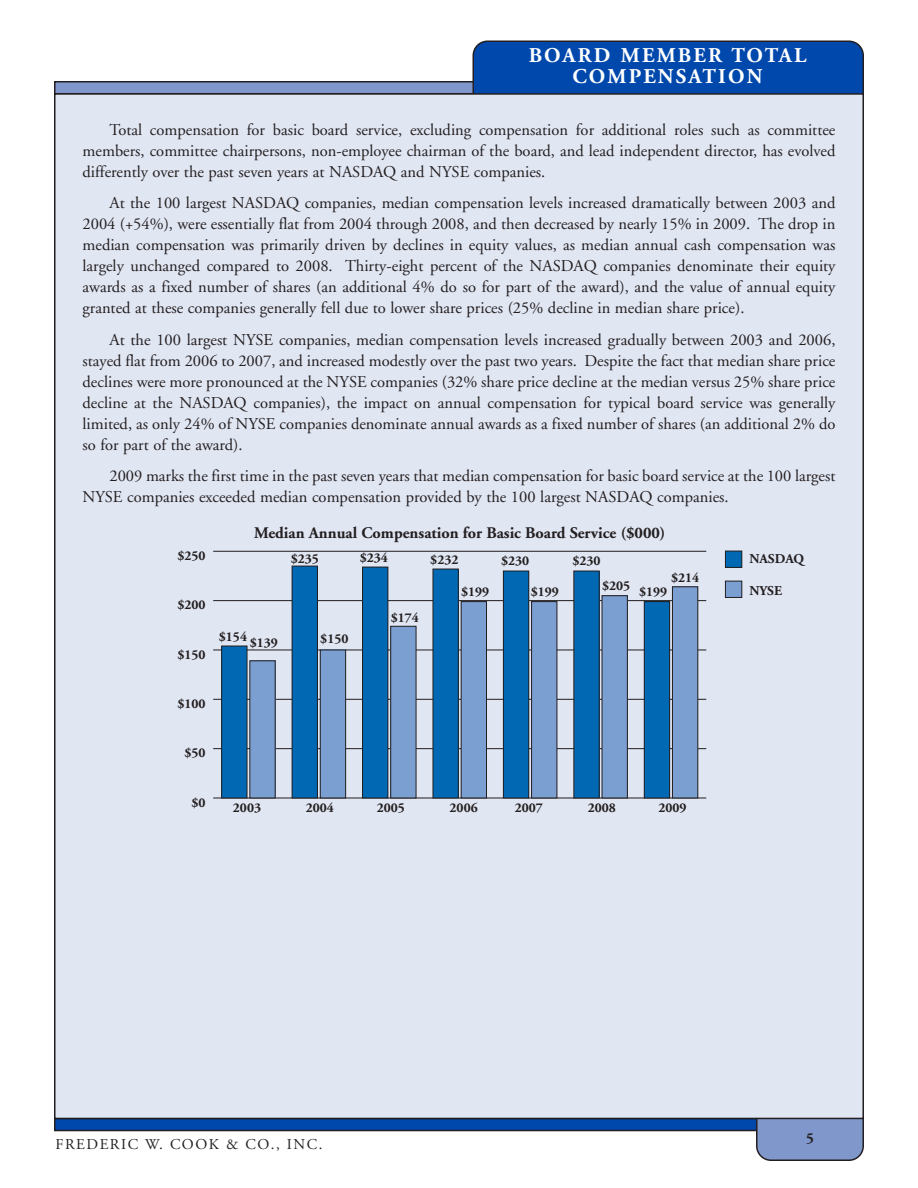
<style>
.page{position:relative;width:918px;height:1188px;background:#fff}
.page>*{position:absolute;margin:0;border:0;box-sizing:border-box;transform-origin:0 0}
.t1{font:700 21px/21px "Adobe Garamond";letter-spacing:.105em;color:#fff;text-align:center}
.t2{font:16.5px/21px "Adobe Garamond";color:#231f20;text-align:justify}
.t3{font:700 16.2px "Adobe Garamond";color:#231f20}
.t4{font:15px "Adobe Garamond";letter-spacing:.1em;color:#231f20}
.t5{font:700 15px "Adobe Garamond";color:#231f20}
.t6{font:700 13.5px "Adobe Garamond";color:#231f20}
</style>
<div class="page">
<div style="left:55px;top:82px;width:808px;height:12px;background:#7f97cb"></div>
<div style="left:54px;top:81px;width:810px;height:13px;border:2px solid #231f20"></div>
<div style="left:55px;top:1119px;width:808px;height:12px;background:#0048ac"></div>
<div style="left:54px;top:1118px;width:810px;height:13px;border:2px solid #231f20"></div>
<svg style="left:756px;top:1119px;width:108px;height:42px;background:#7b91c1"></svg>
<div style="left:472px;top:40px;width:392px;height:53px;background:#0048ac"></div>
<div style="left:55px;top:94px;width:808px;height:1024px;background:#e1e6f3"></div>
<div style="left:725px;top:551px;width:17px;height:16px;background:#0168b3"></div>
<div style="left:725px;top:551px;width:17px;height:17px;border:1px solid #231f20"></div>
<div style="left:725px;top:581px;width:17px;height:16px;background:#7c9fd2"></div>
<div style="left:725px;top:581px;width:17px;height:17px;border:1px solid #231f20"></div>
<hr style="left:213px;top:797px;width:493px;height:2px;background:#231f20">
<hr style="left:213px;top:748px;width:493px;height:1px;background:#231f20">
<hr style="left:213px;top:699px;width:493px;height:1px;background:#231f20">
<hr style="left:213px;top:649px;width:493px;height:1px;background:#231f20">
<hr style="left:213px;top:600px;width:493px;height:1px;background:#231f20">
<hr style="left:213px;top:551px;width:493px;height:1px;background:#231f20">
<div style="left:250px;top:661px;width:25px;height:137px;background:#7c9fd2"></div>
<div style="left:249px;top:660px;width:27px;height:139px;border:1px solid #231f20"></div>
<div style="left:320px;top:650px;width:26px;height:148px;background:#7c9fd2"></div>
<div style="left:320px;top:649px;width:26px;height:150px;border:1px solid #231f20"></div>
<div style="left:391px;top:626px;width:25px;height:172px;background:#7c9fd2"></div>
<div style="left:390px;top:626px;width:27px;height:173px;border:1px solid #231f20"></div>
<div style="left:461px;top:602px;width:26px;height:196px;background:#7c9fd2"></div>
<div style="left:461px;top:601px;width:26px;height:198px;border:1px solid #231f20"></div>
<div style="left:532px;top:602px;width:25px;height:196px;background:#7c9fd2"></div>
<div style="left:531px;top:601px;width:26px;height:198px;border:1px solid #231f20"></div>
<div style="left:602px;top:596px;width:25px;height:202px;background:#7c9fd2"></div>
<div style="left:602px;top:595px;width:26px;height:204px;border:1px solid #231f20"></div>
<div style="left:672px;top:587px;width:26px;height:211px;background:#7c9fd2"></div>
<div style="left:672px;top:586px;width:26px;height:213px;border:1px solid #231f20"></div>
<div style="left:222px;top:646px;width:25px;height:152px;background:#0168b3"></div>
<div style="left:221px;top:646px;width:27px;height:153px;border:1px solid #231f20"></div>
<div style="left:292px;top:566px;width:25px;height:232px;background:#0168b3"></div>
<div style="left:292px;top:566px;width:26px;height:233px;border:1px solid #231f20"></div>
<div style="left:363px;top:567px;width:25px;height:231px;background:#0168b3"></div>
<div style="left:362px;top:567px;width:26px;height:232px;border:1px solid #231f20"></div>
<div style="left:433px;top:569px;width:25px;height:229px;background:#0168b3"></div>
<div style="left:432px;top:569px;width:27px;height:230px;border:1px solid #231f20"></div>
<div style="left:503px;top:571px;width:26px;height:227px;background:#0168b3"></div>
<div style="left:503px;top:571px;width:26px;height:228px;border:1px solid #231f20"></div>
<div style="left:574px;top:571px;width:25px;height:227px;background:#0168b3"></div>
<div style="left:573px;top:571px;width:27px;height:228px;border:1px solid #231f20"></div>
<div style="left:644px;top:602px;width:26px;height:196px;background:#0168b3"></div>
<div style="left:644px;top:601px;width:26px;height:198px;border:1px solid #231f20"></div>
<p class="t1" style="left:529px;top:46px;width:279px">BOARD MEMBER TOTAL<br>COMPENSATION</p>
<p class="t2" style="left:82px;top:121px;width:755px;text-indent:27px">Total compensation for basic board service, excluding compensation for additional roles such as committee members, committee chairpersons, non-employee chairman of the board, and lead independent director, has evolved differently over the past seven years at NASDAQ and NYSE companies.</p>
<p class="t2" style="left:83px;top:194px;width:755px;text-indent:27px">At the 100 largest NASDAQ companies, median compensation levels increased dramatically between 2003 and 2004 (+54%), were essentially flat from 2004 through 2008, and then decreased by nearly 15% in 2009. The drop in median compensation was primarily driven by declines in equity values, as median annual cash compensation was largely unchanged compared to 2008. Thirty-eight percent of the NASDAQ companies denominate their equity awards as a fixed number of shares (an additional 4% do so for part of the award), and the value of annual equity granted at these companies generally fell due to lower share prices (25% decline in median share price).</p>
<p class="t2" style="left:82px;top:331px;width:755px;text-indent:27px">At the 100 largest NYSE companies, median compensation levels increased gradually between 2003 and 2006, stayed flat from 2006 to 2007, and increased modestly over the past two years. Despite the fact that median share price declines were more pronounced at the NYSE companies (32% share price decline at the median versus 25% share price decline at the NASDAQ companies), the impact on annual compensation for typical board service was generally limited, as only 24% of NYSE companies denominate annual awards as a fixed number of shares (an additional 2% do so for part of the award).</p>
<p class="t2" style="left:82px;top:467px;width:755px;text-indent:27px">2009 marks the first time in the past seven years that median compensation for basic board service at the 100 largest<br>NYSE companies exceeded median compensation provided by the 100 largest NASDAQ companies.</p>
<p class="t6" style="left:184px;top:205px;width:23px">150</p>
<p class="t6" style="left:184px;top:254px;width:23px">100</p>
<p class="t6" style="left:191px;top:303px;width:16px">50</p>
<p class="t6" style="left:198px;top:353px;width:9px">0</p>
<p class="t3" style="left:254px;top:526px;width:413px">Median Annual Compensation for Basic Board Service ($000)</p>
<p class="t6" style="left:177px;top:550px;width:30px">$250</p>
<p class="t6" style="left:749px;top:553px;width:56px">NASDAQ</p>
<p class="t6" style="left:749px;top:586px;width:34px">NYSE</p>
<p class="t6" style="left:360px;top:553px;width:30px">$234</p>
<p class="t6" style="left:291px;top:553px;width:30px">$235</p>
<p class="t6" style="left:430px;top:555px;width:30px">$232</p>
<p class="t6" style="left:501px;top:555px;width:30px">$230</p>
<p class="t6" style="left:573px;top:556px;width:30px">$230</p>
<p class="t6" style="left:671px;top:572px;width:30px">$214</p>
<p class="t6" style="left:602px;top:580px;width:30px">$205</p>
<p class="t6" style="left:461px;top:586px;width:30px">$199</p>
<p class="t6" style="left:531px;top:586px;width:30px">$199</p>
<p class="t6" style="left:639px;top:586px;width:30px">$199</p>
<p class="t6" style="left:177px;top:600px;width:30px">$200</p>
<p class="t6" style="left:177px;top:649px;width:30px">$150</p>
<p class="t6" style="left:219px;top:635px;width:60px">$154 $139</p>
<p class="t6" style="left:177px;top:698px;width:30px">$100</p>
<p class="t6" style="left:320px;top:634px;width:30px">$150</p>
<p class="t6" style="left:391px;top:612px;width:30px">$174</p>
<p class="t6" style="left:184px;top:748px;width:23px">$50</p>
<p class="t6" style="left:191px;top:797px;width:16px">$0</p>
<p class="t6" style="left:233px;top:802px;width:30px">2003</p>
<p class="t6" style="left:306px;top:802px;width:30px">2004</p>
<p class="t6" style="left:377px;top:802px;width:30px">2005</p>
<p class="t6" style="left:450px;top:802px;width:30px">2006</p>
<p class="t6" style="left:515px;top:802px;width:30px">2007</p>
<p class="t6" style="left:588px;top:802px;width:30px">2008</p>
<p class="t6" style="left:658px;top:802px;width:30px">2009</p>
<p class="t4" style="left:56px;top:1138px;width:268px">FREDERIC W. COOK &amp; CO., INC.</p>
<p class="t5" style="left:806px;top:1133px;width:9px">5</p>
</div>
